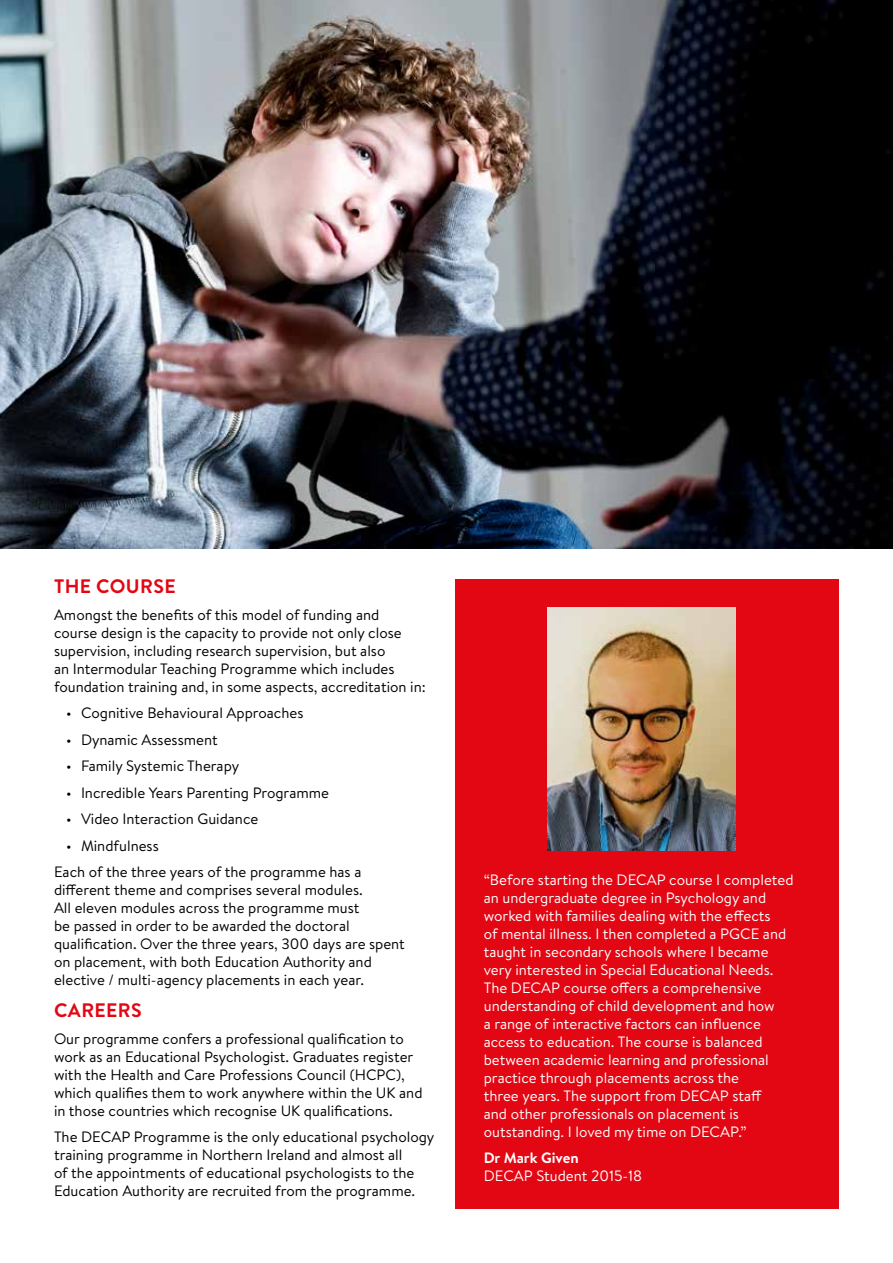
<style>
.page{position:relative;width:893px;height:1263px;background:#fff}
.page>*{position:absolute;margin:0;border:0;box-sizing:border-box;transform-origin:0 0}
.t1{font:700 19.5px "Brandon Text";letter-spacing:.02em;color:#e30613}
.t2{font:15px/18px "Brandon Text";color:#000}
.t3{font:15px/18px "Brandon Text";color:#fff}
.t4{font:700 15px "Brandon Text";letter-spacing:-.005em;color:#fff}
</style>
<div class="page">
<div style="left:455px;top:579px;width:384px;height:630px;background:#e30613"></div>
<img style="left:0;top:0;width:893px;height:549px">
<img style="left:547px;top:607px;width:189px;height:243px">
<h1 class="t1" style="left:54px;top:573px;width:123px">THE COURSE</h1>
<p class="t2" style="left:54px;top:605px;width:373px">Amongst the benefits of this model of funding and course design is the capacity to provide not only close supervision, including research supervision, but also<br>an Intermodular Teaching Programme which includes foundation training and, in some aspects, accreditation in:</p>
<p class="t2" style="left:66px;top:703px;width:239px">• Cognitive Behavioural Approaches</p>
<p class="t2" style="left:66px;top:730px;width:153px">• Dynamic Assessment</p>
<p class="t2" style="left:66px;top:756px;width:175px">• Family Systemic Therapy</p>
<p class="t2" style="left:66px;top:783px;width:265px">• Incredible Years Parenting Programme</p>
<p class="t2" style="left:66px;top:809px;width:194px">• Video Interaction Guidance</p>
<p class="t2" style="left:54px;top:832px;width:309px;line-height:26.5px;text-indent:12px">• Mindfulness<br>Each of the three years of the programme has a</p>
<p class="t2" style="left:54px;top:880px;width:352px">different theme and comprises several modules.<br>All eleven modules across the programme must<br>be passed in order to be awarded the doctoral qualification. Over the three years, 300 days are spent on placement, with both Education Authority and elective / multi-agency placements in each year.</p>
<h1 class="t1" style="left:54px;top:997px;width:89px">CAREERS</h1>
<p class="t2" style="left:54px;top:1029px;width:370px">Our programme confers a professional qualification to work as an Educational Psychologist. Graduates register with the Health and Care Professions Council (HCPC), which qualifies them to work anywhere within the UK and in those countries which recognise UK qualifications.</p>
<p class="t2" style="left:54px;top:1127px;width:382px">The DECAP Programme is the only educational psychology training programme in Northern Ireland and almost all<br>of the appointments of educational psychologists to the Education Authority are recruited from the programme.</p>
<p class="t3" style="left:484px;top:870px;width:311px">“Before starting the DECAP course I completed an undergraduate degree in Psychology and worked with families dealing with the effects<br>of mental illness. I then completed a PGCE and taught in secondary schools where I became very interested in Special Educational Needs.<br>The DECAP course offers a comprehensive understanding of child development and how<br>a range of interactive factors can influence access to education. The course is balanced between academic learning and professional practice through placements across the<br>three years. The support from DECAP staff<br>and other professionals on placement is outstanding. I loved my time on DECAP.”</p>
<p class="t4" style="left:484px;top:1148px;width:96px">Dr Mark Given</p>
<p class="t3" style="left:484px;top:1167px;width:160px">DECAP Student 2015-18</p>
</div>
